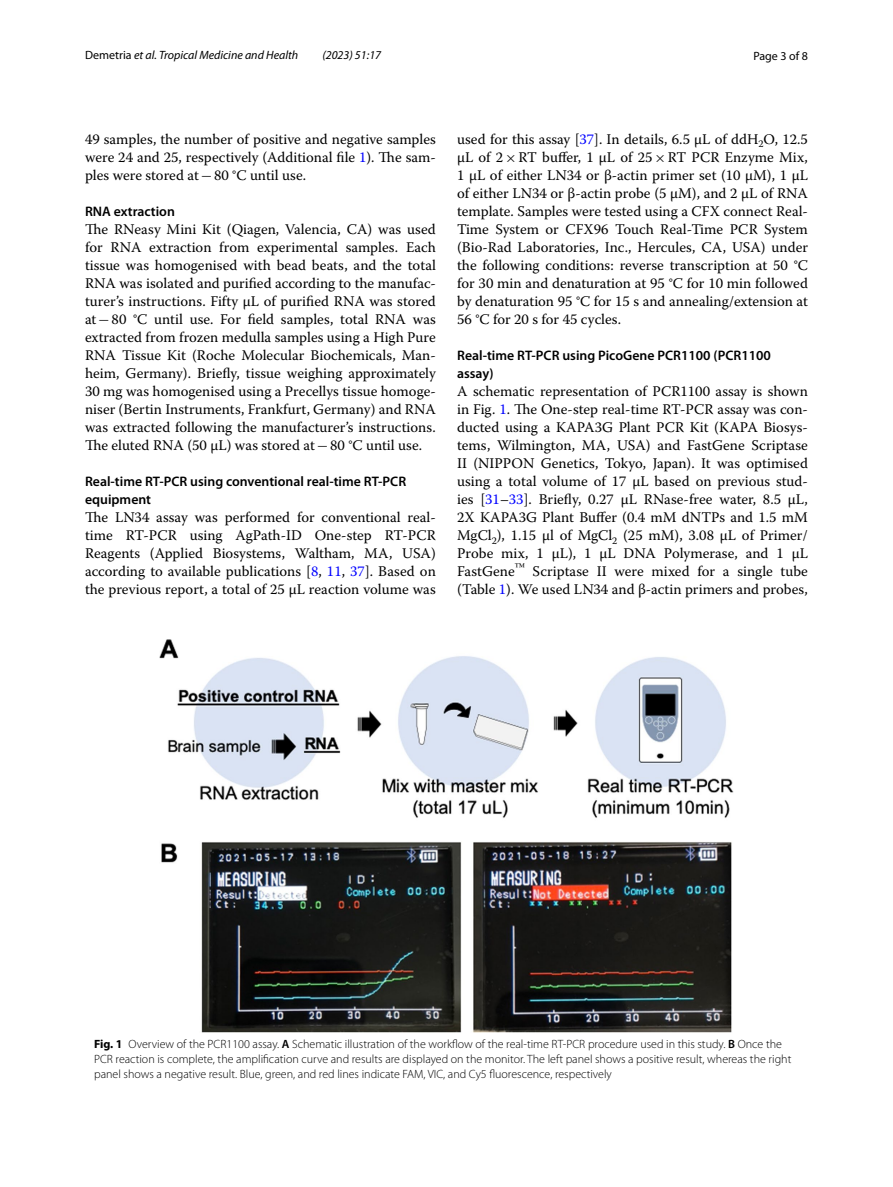
<style>
.page{position:relative;width:893px;height:1187px;background:#fff}
.page>*{position:absolute;margin:0;border:0;box-sizing:border-box;transform-origin:0 0}
.t1{font:14.7px/18px "Warnock Pro";color:#000;text-align:justify}
.t2{font:600 13.8px/18px "Myriad Pro";color:#000}
.t3{font:300 12px/15px "Myriad Pro";color:#000}
.t4{font:italic 12px "Myriad Pro";color:#000}
.t5{font:12px "Myriad Pro";color:#000}
.s1{font-style:normal}
.s2{color:#00f}
.s3{font-family:"MTSY"}
.s4{font-weight:700}
.s5{font-weight:600}
</style>
<div class="page">
<img style="left:159px;top:639px;width:574px;height:393px">
<p class="t4" style="left:85px;top:48px;width:215px"><span class="s1">Demetria</span> et al. Tropical Medicine and Health</p>
<p class="t4" style="left:322px;top:48px;width:60px">(2023) 51:17</p>
<p class="t5" style="left:753px;top:48px;width:56px">Page 3 of 8</p>
<p class="t1" style="left:85px;top:130px;width:352px">49 samples, the number of positive and negative samples were 24 and 25, respectively (Additional file <span class="s2">1</span>). The sam&shy;ples were stored at<span class="s3">−</span>80 °C until use.</p>
<p class="t2" style="left:85px;top:202px;width:91px">RNA extraction</p>
<p class="t1" style="left:85px;top:220px;width:352px">The RNeasy Mini Kit (Qiagen, Valencia, CA) was used for RNA extraction from experimental samples. Each tissue was homogenised with bead beats, and the total RNA was isolated and purified according to the manufac&shy;turer’s instructions. Fifty µL of purified RNA was stored at<span class="s3">−</span>80 °C until use. For field samples, total RNA was extracted from frozen medulla samples using a High Pure RNA Tissue Kit (Roche Molecular Biochemicals, Man&shy;heim, Germany). Briefly, tissue weighing approximately 30 mg was homogenised using a Precellys tissue homoge&shy;niser (Bertin Instruments, Frankfurt, Germany) and RNA was extracted following the manufacturer’s instructions.<br>The eluted RNA (50 µL) was stored at<span class="s3">−</span>80 °C until use.</p>
<p class="t2" style="left:85px;top:472px;width:323px">Real‑time RT‑PCR using conventional real‑time RT‑PCR equipment</p>
<p class="t1" style="left:85px;top:508px;width:352px">The LN34 assay was performed for conventional real&shy;time RT-PCR using AgPath-ID One-step RT-PCR Reagents (Applied Biosystems, Waltham, MA, USA) according to available publications [<span class="s2">8</span>, <span class="s2">11</span>, <span class="s2">37</span>]. Based on the previous report, a total of 25 µL reaction volume was</p>
<p class="t1" style="left:457px;top:130px;width:352px">used for this assay [<span class="s2">37</span>]. In details, 6.5 μL of ddH<sub>2</sub>O, 12.5 μL of 2<span class="s3">×</span>RT buffer, 1 μL of 25<span class="s3">×</span>RT PCR Enzyme Mix, 1 μL of either LN34 or β-actin primer set (10 μM), 1 μL of either LN34 or β-actin probe (5 μM), and 2 μL of RNA template. Samples were tested using a CFX connect Real-Time System or CFX96 Touch Real-Time PCR System (Bio-Rad Laboratories, Inc., Hercules, CA, USA) under the following conditions: reverse transcription at 50 °C for 30 min and denaturation at 95 °C for 10 min followed by denaturation 95 °C for 15 s and annealing/extension at 56 °C for 20 s for 45 cycles.</p>
<p class="t2" style="left:457px;top:346px;width:315px">Real‑time RT‑PCR using PicoGene PCR1100 (PCR1100 assay)</p>
<p class="t1" style="left:457px;top:382px;width:352px">A schematic representation of PCR1100 assay is shown in Fig. <span class="s2">1</span>. The One-step real-time RT-PCR assay was con&shy;ducted using a KAPA3G Plant PCR Kit (KAPA Biosys&shy;tems, Wilmington, MA, USA) and FastGene Scriptase II (NIPPON Genetics, Tokyo, Japan). It was optimised using a total volume of 17 µL based on previous stud&shy;ies [<span class="s2">31</span>–<span class="s2">33</span>]. Briefly, 0.27 µL RNase-free water, 8.5 µL, 2X KAPA3G Plant Buffer (0.4 mM dNTPs and 1.5 mM MgCl<sub>2</sub>), 1.15 µl of MgCl<sub>2</sub> (25 mM), 3.08 µL of Primer/ Probe mix, 1 µL), 1 µL DNA Polymerase, and 1 µL FastGene<sup>™</sup> Scriptase II were mixed for a single tube (Table <span class="s2">1</span>). We used LN34 and β-actin primers and probes,</p>
<p class="t3" style="left:94px;top:1036px;width:699px"><span class="s4">Fig. 1</span> Overview of the PCR1100 assay. <span class="s5">A</span> Schematic illustration of the workflow of the real-time RT-PCR procedure used in this study. <span class="s5">B</span> Once the<br>PCR reaction is complete, the amplification curve and results are displayed on the monitor. The left panel shows a positive result, whereas the right panel shows a negative result. Blue, green, and red lines indicate FAM, VIC, and Cy5 fluorescence, respectively</p>
</div>
